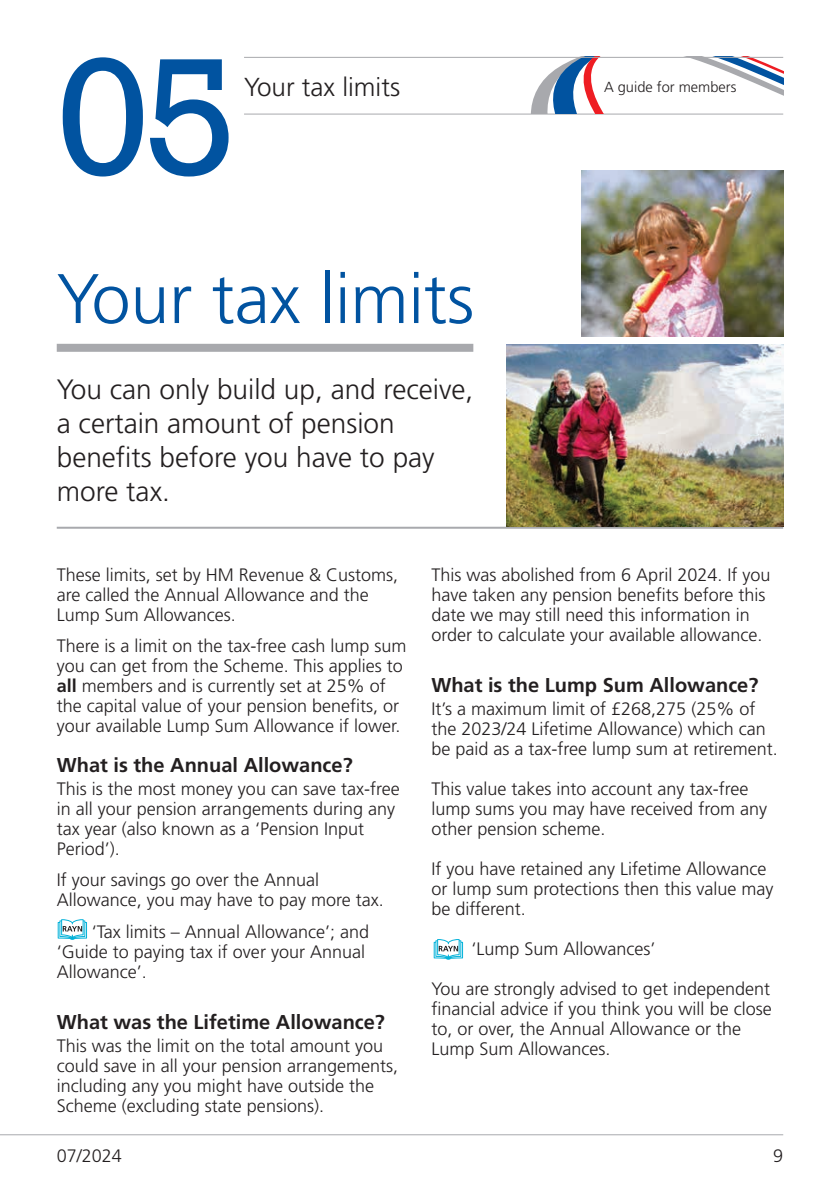
<style>
.page{position:relative;width:840px;height:1191px;background:#fff}
.page>*{position:absolute;margin:0;border:0;box-sizing:border-box;transform-origin:0 0}
.t1{font:70px "Frutiger LT 45 Lt";letter-spacing:-.005em;color:#0153a0}
.t2{font:28px/34px "Frutiger LT 45 Lt";color:#231f20}
.t3{font:26px "Frutiger LT 45 Lt";color:#231f20}
.t4{font:20px "Frutiger LT 65 Bd";color:#231f20}
.t5{font:18px/20px "Frutiger LT 45 Lt";color:#231f20}
.t6{font:14.6px "Frutiger LT 45 Lt";color:#231f20}
.s1{font-family:"Frutiger LT 65 Bd"}
</style>
<div class="page">
<hr style="left:0;top:1134px;width:782px;height:1px;background:#a8a9ad">
<hr style="left:244px;top:114px;width:538px;height:1px;background:#a8a9ad">
<svg style="left:530px;top:58px;width:252px;height:56px"></svg>
<hr style="left:244px;top:57px;width:538px;height:1px;background:#a8a9ad">
<svg style="left:63px;top:57px;width:165px;height:119px"></svg>
<hr style="left:57px;top:527px;width:725px;height:2px;background:#a8a9ad">
<div style="left:57px;top:344px;width:416px;height:8px;background:#a8a9ad"></div>
<img style="left:506px;top:344px;width:276px;height:183px">
<img style="left:581px;top:170px;width:201px;height:166px">
<svg style="left:58px;top:919px;width:29px;height:21px"></svg>
<svg style="left:433px;top:939px;width:30px;height:20px"></svg>
<p class="t3" style="left:244px;top:72px;width:157px">Your tax limits</p>
<p class="t6" style="left:603px;top:79px;width:134px">A guide for members</p>
<p class="t1" style="left:57px;top:259px;width:418px">Your tax limits</p>
<p class="t2" style="left:57px;top:372px;width:418px">You can only build up, and receive, a certain amount of pension benefits before you have to pay more tax.</p>
<p class="t5" style="left:57px;top:565px;width:343px">These limits, set by HM Revenue &amp; Customs, are called the Annual Allowance and the<br>Lump Sum Allowances.</p>
<p class="t5" style="left:57px;top:636px;width:351px">There is a limit on the tax-free cash lump sum you can get from the Scheme. This applies to <span class="s1">all</span> members and is currently set at 25% of the capital value of your pension benefits, or your available Lump Sum Allowance if lower.</p>
<p class="t4" style="left:57px;top:753px;width:297px">What is the Annual Allowance?</p>
<p class="t5" style="left:57px;top:779px;width:344px">This is the most money you can save tax-free in all your pension arrangements during any tax year (also known as a ‘Pension Input Period’).</p>
<p class="t5" style="left:57px;top:870px;width:328px">If your savings go over the Annual<br>Allowance, you may have to pay more tax.</p>
<p class="t5" style="left:57px;top:921px;width:314px;text-indent:35px">‘Tax limits – Annual Allowance’; and ‘Guide to paying tax if over your Annual<br>Allowance’.</p>
<p class="t4" style="left:57px;top:1010px;width:329px">What was the Lifetime Allowance?</p>
<p class="t5" style="left:57px;top:1036px;width:328px">This was the limit on the total amount you</p>
<p class="t5" style="left:57px;top:1056px;width:343px">could save in all your pension arrangements,</p>
<p class="t5" style="left:57px;top:1076px;width:319px">including any you might have outside the<br>Scheme (excluding state pensions).</p>
<p class="t5" style="left:57px;top:1145px;width:67px">07/2024</p>
<p class="t5" style="left:431px;top:565px;width:340px">This was abolished from 6 April 2024. If you have taken any pension benefits before this date we may still need this information in order to calculate your available allowance.</p>
<p class="t4" style="left:431px;top:673px;width:328px">What is the Lump Sum Allowance?</p>
<p class="t5" style="left:431px;top:699px;width:348px">It’s a maximum limit of £268,275 (25% of the 2023/24 Lifetime Allowance) which can be paid as a tax-free lump sum at retirement.</p>
<p class="t5" style="left:431px;top:779px;width:337px">This value takes into account any tax-free lump sums you may have received from any other pension scheme.</p>
<p class="t5" style="left:431px;top:859px;width:343px">If you have retained any Lifetime Allowance or lump sum protections then this value may be different.</p>
<p class="t5" style="left:471px;top:939px;width:186px">‘Lump Sum Allowances’</p>
<p class="t5" style="left:431px;top:979px;width:342px">You are strongly advised to get independent financial advice if you think you will be close to, or over, the Annual Allowance or the Lump Sum Allowances.</p>
<p class="t5" style="left:772px;top:1145px;width:12px">9</p>
</div>
